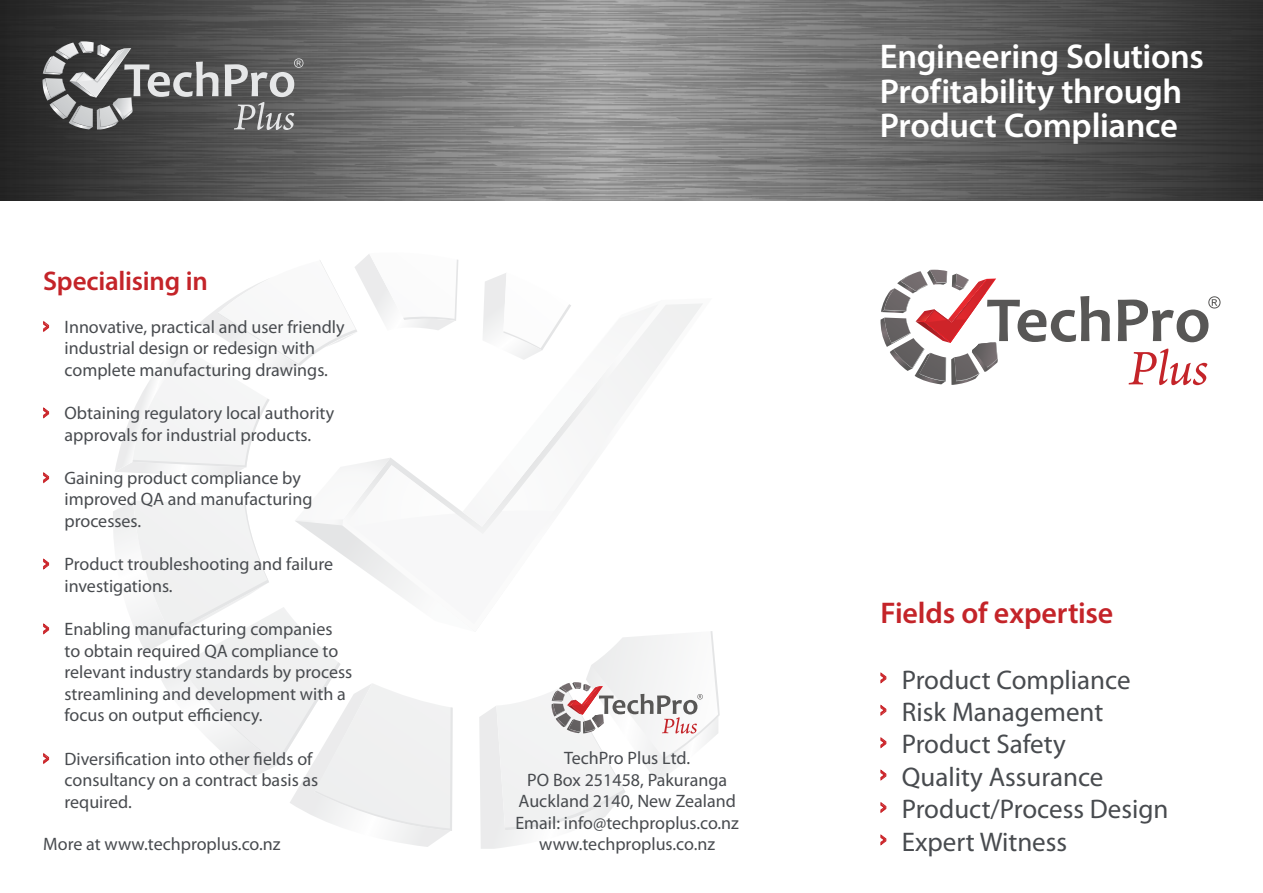
<style>
.page{position:relative;width:1263px;height:893px;background:#fff}
.page>*{position:absolute;margin:0;border:0;box-sizing:border-box;transform-origin:0 0}
.t1{font:600 34.5px/34.5px "Myriad Pro";letter-spacing:-.01em;color:#fff}
.t2{font:600 30px "Myriad Pro";letter-spacing:-.005em;color:#c42429}
.t3{font:27px/32.4px "Myriad Pro";color:#484b4f}
.t4{font:600 27px "Myriad Pro";letter-spacing:-.01em;color:#c42429}
.t5{font:18px/21.6px "Myriad Pro";color:#484b4f}
.s1{font-family:"Arial";font-weight:700;font-size:17.4px;color:#ce2429}
</style>
<div class="page">
<img style="left:0;top:0;width:1263px;height:201px">
<svg style="left:43px;top:321px;width:7px;height:11px"></svg>
<svg style="left:43px;top:407px;width:7px;height:12px"></svg>
<svg style="left:43px;top:472px;width:7px;height:12px"></svg>
<svg style="left:43px;top:558px;width:7px;height:12px"></svg>
<svg style="left:43px;top:623px;width:7px;height:12px"></svg>
<svg style="left:43px;top:753px;width:7px;height:11px"></svg>
<svg style="left:880px;top:672px;width:7px;height:12px"></svg>
<svg style="left:880px;top:704px;width:7px;height:12px"></svg>
<svg style="left:880px;top:737px;width:7px;height:12px"></svg>
<svg style="left:880px;top:769px;width:7px;height:12px"></svg>
<svg style="left:880px;top:802px;width:7px;height:11px"></svg>
<svg style="left:880px;top:834px;width:7px;height:12px"></svg>
<svg style="left:113px;top:254px;width:607px;height:595px"></svg>
<svg style="left:1129px;top:349px;width:78px;height:36px"></svg>
<svg style="left:880px;top:270px;width:230px;height:115px"></svg>
<svg style="left:1118px;top:296px;width:102px;height:46px"></svg>
<svg style="left:42px;top:41px;width:176px;height:88px;background:#6e6f6f"></svg>
<svg style="left:225px;top:58px;width:78px;height:72px;background:#7b7b7c"></svg>
<h3 class="t4" style="left:43px;top:264px;width:166px">Specialising in</h3>
<p class="t5" style="left:43px;top:315px;width:303px;text-align:center"><span class="s1">&gt;</span> Innovative, practical and user friendly industrial design or redesign with complete manufacturing drawings.</p>
<p class="t5" style="left:43px;top:402px;width:292px;text-align:center"><span class="s1">&gt;</span> Obtaining regulatory local authority approvals for industrial products.</p>
<p class="t5" style="left:65px;top:467px;width:249px;text-indent:-21px"><span class="s1">&gt;</span> Gaining product compliance by improved QA and manufacturing processes.</p>
<p class="t5" style="left:65px;top:553px;width:270px;text-indent:-21px"><span class="s1">&gt;</span> Product troubleshooting and failure investigations.</p>
<p class="t5" style="left:65px;top:618px;width:289px;text-indent:-21px"><span class="s1">&gt;</span> Enabling manufacturing companies to obtain required QA compliance to relevant industry standards by process streamlining and development with a focus on output efficiency.</p>
<p class="t5" style="left:65px;top:747px;width:255px;text-indent:-21px"><span class="s1">&gt;</span> Diversification into other fields of consultancy on a contract basis as required.</p>
<p class="t5" style="left:43px;top:833px;width:239px">More at www.techproplus.co.nz</p>
<h1 class="t1" style="left:880px;top:39px;width:325px">Engineering Solutions<br>Profitability through<br>Product Compliance</h1>
<p class="t5" style="left:515px;top:747px;width:225px;text-align:center">TechPro Plus Ltd.<br>PO Box 251458, Pakuranga<br>Auckland 2140, New Zealand<br>Email: info@techproplus.co.nz www.techproplus.co.nz</p>
<h2 class="t2" style="left:880px;top:594px;width:234px">Fields of expertise</h2>
<h3 class="t3" style="left:880px;top:663px;width:289px"><sup>&gt;</sup> Product Compliance<br><sup>&gt;</sup> Risk Management<br><sup>&gt;</sup> Product Safety<br><sup>&gt;</sup> Quality Assurance<br><sup>&gt;</sup> Product/Process Design <sup>&gt;</sup> Expert Witness</h3>
</div>
